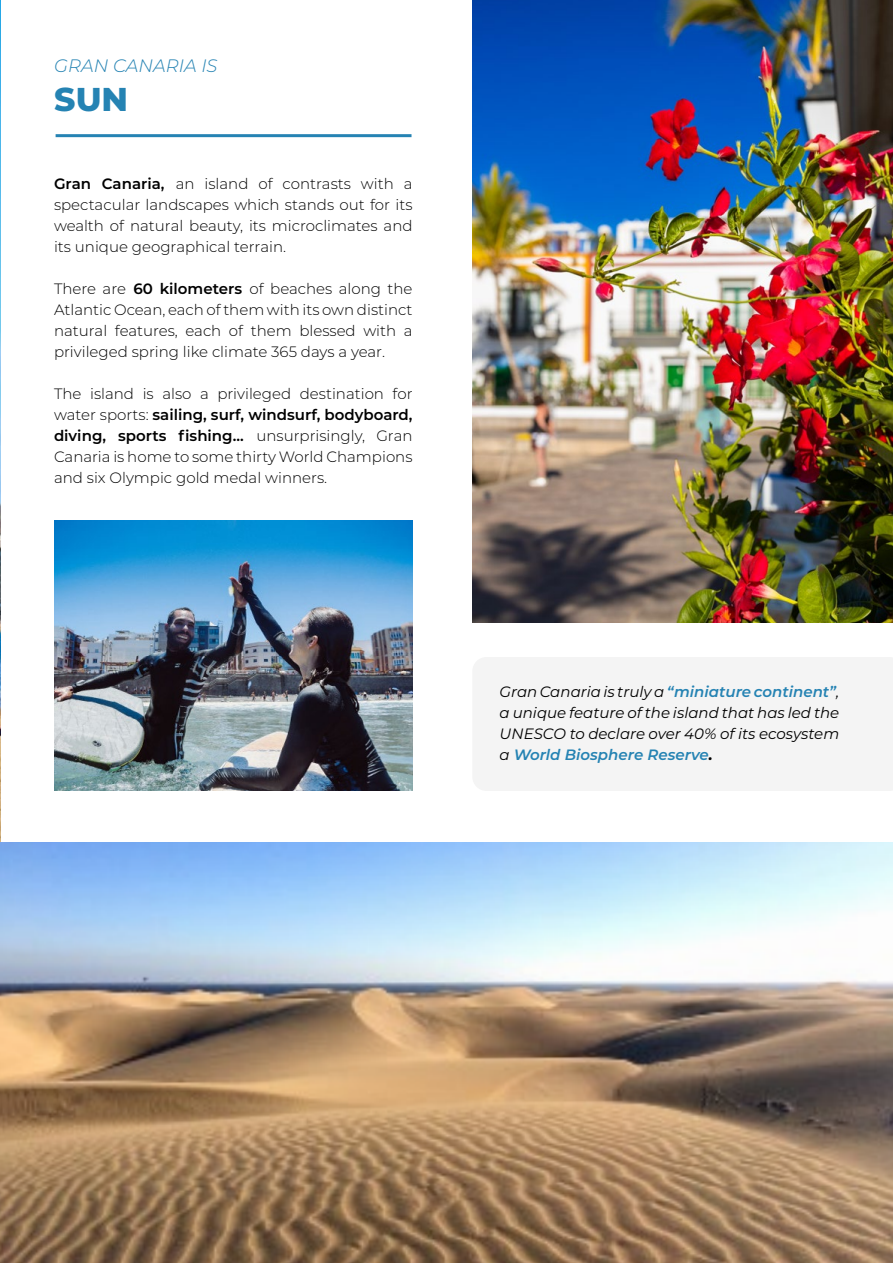
<style>
.page{position:relative;width:893px;height:1263px;background:#fff}
.page>*{position:absolute;margin:0;border:0;box-sizing:border-box;transform-origin:0 0}
.t1{font:800 33px "Montserrat";color:#2583b3}
.t2{font:italic 300 18px "Montserrat";color:#2583b3}
.t3{font:300 15px/21px "Montserrat";color:#000;text-align:justify}
.t4{font:italic 15px/21px "Montserrat";color:#000;text-align:justify}
.s1{font-weight:600}
.s2{font-weight:600;color:#2583b3}
.s3{font-weight:700}
</style>
<div class="page">
<div style="left:473px;top:657px;width:420px;height:134px;background:#f4f4f4"></div>
<img style="left:0;top:0;width:1px;height:842px">
<hr style="left:56px;top:134px;width:355px;height:3px;background:#2583b3">
<img style="left:472px;top:0;width:421px;height:623px">
<img style="left:54px;top:521px;width:359px;height:270px">
<img style="left:0;top:842px;width:893px;height:421px">
<p class="t2" style="left:54px;top:53px;width:165px">GRAN CANARIA IS</p>
<h1 class="t1" style="left:54px;top:75px;width:75px">SUN</h1>
<p class="t3" style="left:54px;top:173px;width:360px"><span class="s1">Gran Canaria,</span> an island of contrasts with a spectacular landscapes which stands out for its wealth of natural beauty, its microclimates and its unique geographical terrain.</p>
<p class="t3" style="left:54px;top:278px;width:360px">There are <span class="s1">60 kilometers</span> of beaches along the Atlantic Ocean, each of them with its own distinct natural features, each of them blessed with a privileged spring like climate 365 days a year.</p>
<p class="t3" style="left:54px;top:383px;width:360px">The island is also a privileged destination for water sports: <span class="s1">sailing, surf, windsurf, bodyboard, diving, sports fishing...</span> unsurprisingly, Gran Canaria is home to some thirty World Champions and six Olympic gold medal winners.</p>
<p class="t4" style="left:500px;top:680px;width:341px">Gran Canaria is truly a <span class="s2">“miniature continent”</span>, a unique feature of the island that has led the UNESCO to declare over 40% of its ecosystem a <span class="s2">World Biosphere Reserve</span><span class="s3">.</span></p>
</div>
